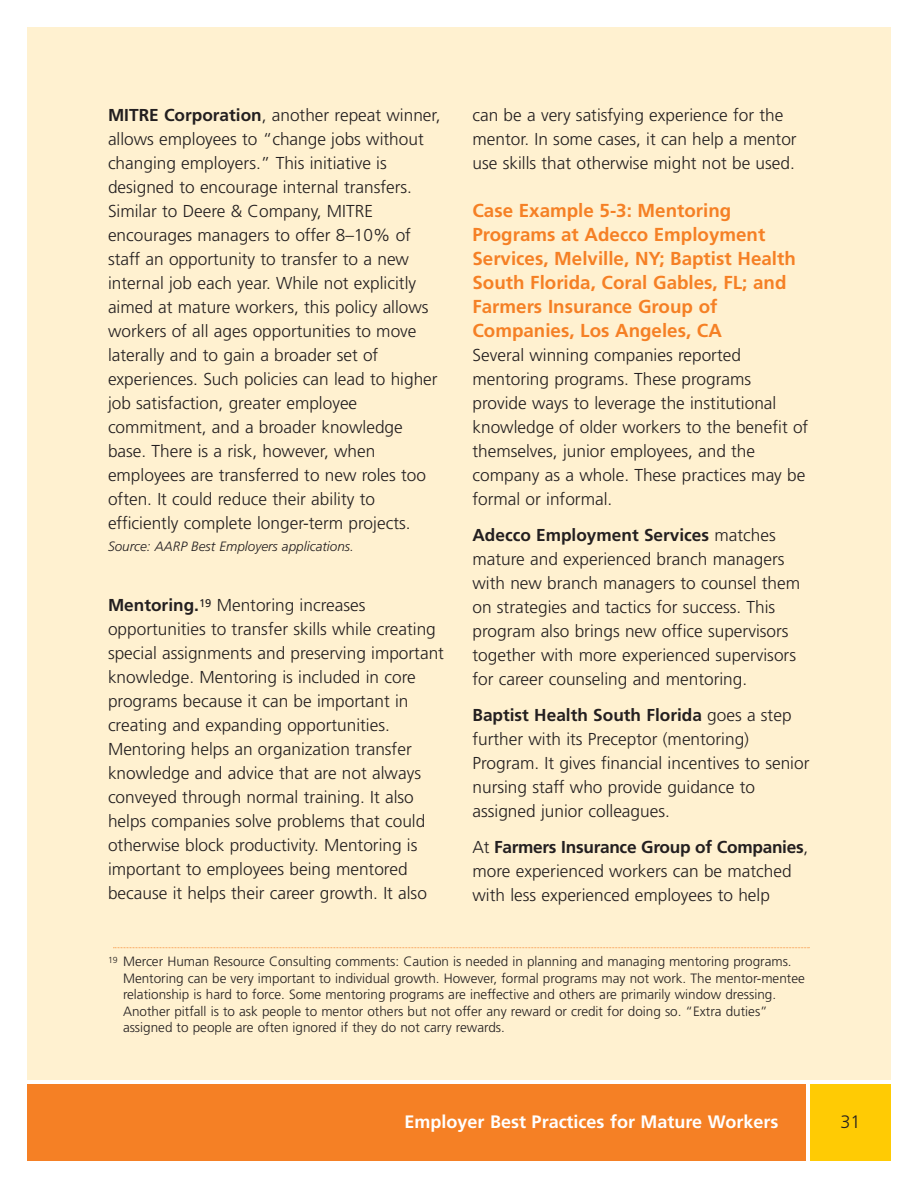
<style>
.page{position:relative;width:918px;height:1188px;background:#fff}
.page>*{position:absolute;margin:0;border:0;box-sizing:border-box;transform-origin:0 0}
.t1{font:700 18.75px/24px "Frutiger";color:#f58025}
.t2{font:700 18px "Frutiger";color:#fff}
.t3{font:300 18px "Frutiger";color:#231f20}
.t4{font:300 17.25px/24px "Frutiger";color:#231f20}
.t5{font:300 13.5px/16.5px "Frutiger";color:#231f20}
.t6{font:italic 300 13.5px "Frutiger";color:#231f20}
.s1{font-weight:700}
</style>
<div class="page">
<div style="left:27px;top:27px;width:864px;height:1053px;background:#fff1d0"></div>
<div style="left:27px;top:1084px;width:779px;height:77px;background:#f58025"></div>
<div style="left:810px;top:1084px;width:81px;height:77px;background:#ffcb04"></div>
<svg style="left:113px;top:947px;width:697px;height:1px"></svg>
<p class="t4" style="left:108px;top:104px;width:334px"><span class="s1">MITRE Corporation</span>, another repeat winner, allows employees to “change jobs without changing employers.” This initiative is designed to encourage internal transfers.<br>Similar to Deere &amp; Company, MITRE encourages managers to offer 8–10% of staff an opportunity to transfer to a new internal job each year. While not explicitly aimed at mature workers, this policy allows workers of all ages opportunities to move laterally and to gain a broader set of experiences. Such policies can lead to higher job satisfaction, greater employee commitment, and a broader knowledge base. There is a risk, however, when employees are transferred to new roles too often. It could reduce their ability to efficiently complete longer-term projects.</p>
<p class="t6" style="left:108px;top:541px;width:247px">Source: AARP Best Employers applications.</p>
<p class="t4" style="left:108px;top:595px;width:338px"><span class="s1">Mentoring.</span><sup>19</sup> Mentoring increases opportunities to transfer skills while creating special assignments and preserving important knowledge. Mentoring is included in core programs because it can be important in creating and expanding opportunities.<br>Mentoring helps an organization transfer knowledge and advice that are not always conveyed through normal training. It also helps companies solve problems that could otherwise block productivity. Mentoring is important to employees being mentored because it helps their career growth. It also</p>
<p class="t4" style="left:472px;top:104px;width:326px">can be a very satisfying experience for the mentor. In some cases, it can help a mentor use skills that otherwise might not be used.</p>
<p class="t1" style="left:472px;top:200px;width:325px">Case Example 5-3: Mentoring<br>Programs at Adecco Employment<br>Services, Melville, NY; Baptist Health<br>South Florida, Coral Gables, FL; and<br>Farmers Insurance Group of<br>Companies, Los Angeles, CA</p>
<p class="t4" style="left:472px;top:344px;width:337px">Several winning companies reported mentoring programs. These programs provide ways to leverage the institutional knowledge of older workers to the benefit of themselves, junior employees, and the company as a whole. These practices may be formal or informal.</p>
<p class="t4" style="left:472px;top:524px;width:329px"><span class="s1">Adecco Employment Services</span> matches mature and experienced branch managers with new branch managers to counsel them on strategies and tactics for success. This program also brings new office supervisors together with more experienced supervisors for career counseling and mentoring.</p>
<p class="t4" style="left:472px;top:704px;width:338px"><span class="s1">Baptist Health South Florida</span> goes a step further with its Preceptor (mentoring)<br>Program. It gives financial incentives to senior nursing staff who provide guidance to assigned junior colleagues.</p>
<p class="t4" style="left:472px;top:836px;width:337px">At <span class="s1">Farmers Insurance Group of Companies</span>, more experienced workers can be matched with less experienced employees to help</p>
<p class="t5" style="left:123px;top:954px;width:683px;text-indent:-15px"><sup>19</sup> Mercer Human Resource Consulting comments: Caution is needed in planning and managing mentoring programs.<br>Mentoring can be very important to individual growth. However, formal programs may not work. The mentor-mentee relationship is hard to force. Some mentoring programs are ineffective and others are primarily window dressing.<br>Another pitfall is to ask people to mentor others but not offer any reward or credit for doing so. “Extra duties” assigned to people are often ignored if they do not carry rewards.</p>
<p class="t2" style="left:405px;top:1114px;width:375px">Employer Best Practices for Mature Workers</p>
<p class="t3" style="left:840px;top:1114px;width:22px">31</p>
</div>
